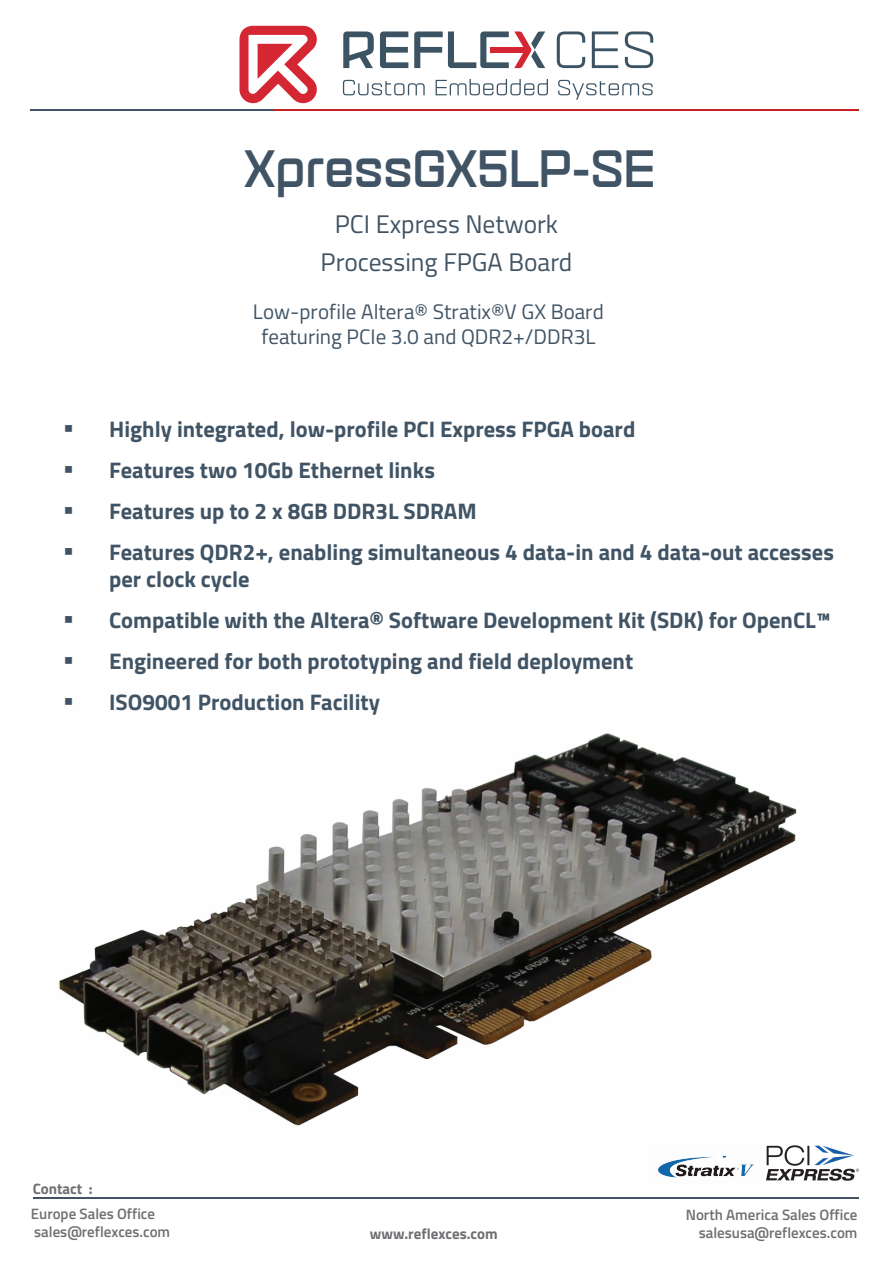
<style>
.page{position:relative;width:893px;height:1263px;background:#fff}
.page>*{position:absolute;margin:0;border:0;box-sizing:border-box;transform-origin:0 0}
.t1{font:900 51px "Aguda";color:#405465;scale:.93 1}
.t2{font:25.5px/38.1px "Titillium Web";color:#405465;text-align:center}
.t3{font:700 22.5px/27px "Titillium Web";color:#405465}
.t4{font:21px/25.2px "Titillium Web";color:#405465;text-align:center}
.t5{font:600 15px/18px "Titillium Web";color:#6f7073;text-align:right}
.t6{font:700 15px "Titillium Web";color:#6f7073}
.s1{font-family:"Franklin Gothic";font-weight:500;font-stretch:condensed;font-size:25.5px}
</style>
<div class="page">
<hr style="left:33px;top:1197px;width:825px;height:2px;background:#405465">
<hr style="left:30px;top:109px;width:247px;height:2px;background:#405465">
<hr style="left:275px;top:109px;width:584px;height:2px;background:#c62226">
<svg style="left:343px;top:31px;width:31px;height:37px"></svg>
<svg style="left:380px;top:31px;width:28px;height:37px"></svg>
<svg style="left:557px;top:31px;width:28px;height:37px"></svg>
<svg style="left:592px;top:31px;width:26px;height:37px"></svg>
<svg style="left:625px;top:31px;width:28px;height:37px"></svg>
<svg style="left:414px;top:31px;width:131px;height:37px"></svg>
<svg style="left:343px;top:80px;width:82px;height:15px"></svg>
<svg style="left:436px;top:79px;width:112px;height:16px"></svg>
<svg style="left:558px;top:80px;width:95px;height:20px"></svg>
<svg style="left:239px;top:26px;width:78px;height:78px"></svg>
<img style="left:59px;top:733px;width:800px;height:439px">
<img style="left:766px;top:1144px;width:92px;height:37px">
<img style="left:650px;top:1147px;width:110px;height:31px">
<h1 class="t1" style="left:244px;top:136px;width:443px">XpressGX5LP-SE</h1>
<p class="t2" style="left:321px;top:204px;width:253px">PCI Express Network<br>Processing FPGA Board</p>
<p class="t4" style="left:253px;top:298px;width:353px">Low-profile Altera® Stratix®V GX Board featuring PCIe 3.0 and QDR2+/DDR3L</p>
<p class="t3" style="left:64px;top:414px;width:573px"><span class="s1">▪</span> Highly integrated, low-profile PCI Express FPGA board</p>
<p class="t3" style="left:64px;top:455px;width:372px"><span class="s1">▪</span> Features two 10Gb Ethernet links</p>
<p class="t3" style="left:64px;top:496px;width:414px"><span class="s1">▪</span> Features up to 2 x 8GB DDR3L SDRAM</p>
<p class="t3" style="left:109px;top:537px;width:726px;text-indent:-45px"><span class="s1">▪</span> Features QDR2+, enabling simultaneous 4 data-in and 4 data-out accesses per clock cycle</p>
<p class="t3" style="left:64px;top:605px;width:768px"><span class="s1">▪</span> Compatible with the Altera® Software Development Kit (SDK) for OpenCL™</p>
<p class="t3" style="left:64px;top:647px;width:571px"><span class="s1">▪</span> Engineered for both prototyping and field deployment</p>
<p class="t3" style="left:64px;top:688px;width:317px"><span class="s1">▪</span> ISO9001 Production Facility</p>
<p class="t6" style="left:33px;top:1177px;width:62px">Contact :</p>
<p class="t5" style="left:31px;top:1204px;width:141px;text-align:left">Europe Sales Office sales@reflexces.com</p>
<p class="t6" style="left:370px;top:1222px;width:129px">www.reflexces.com</p>
<p class="t5" style="left:686px;top:1205px;width:173px">North America Sales Office salesusa@reflexces.com</p>
</div>
